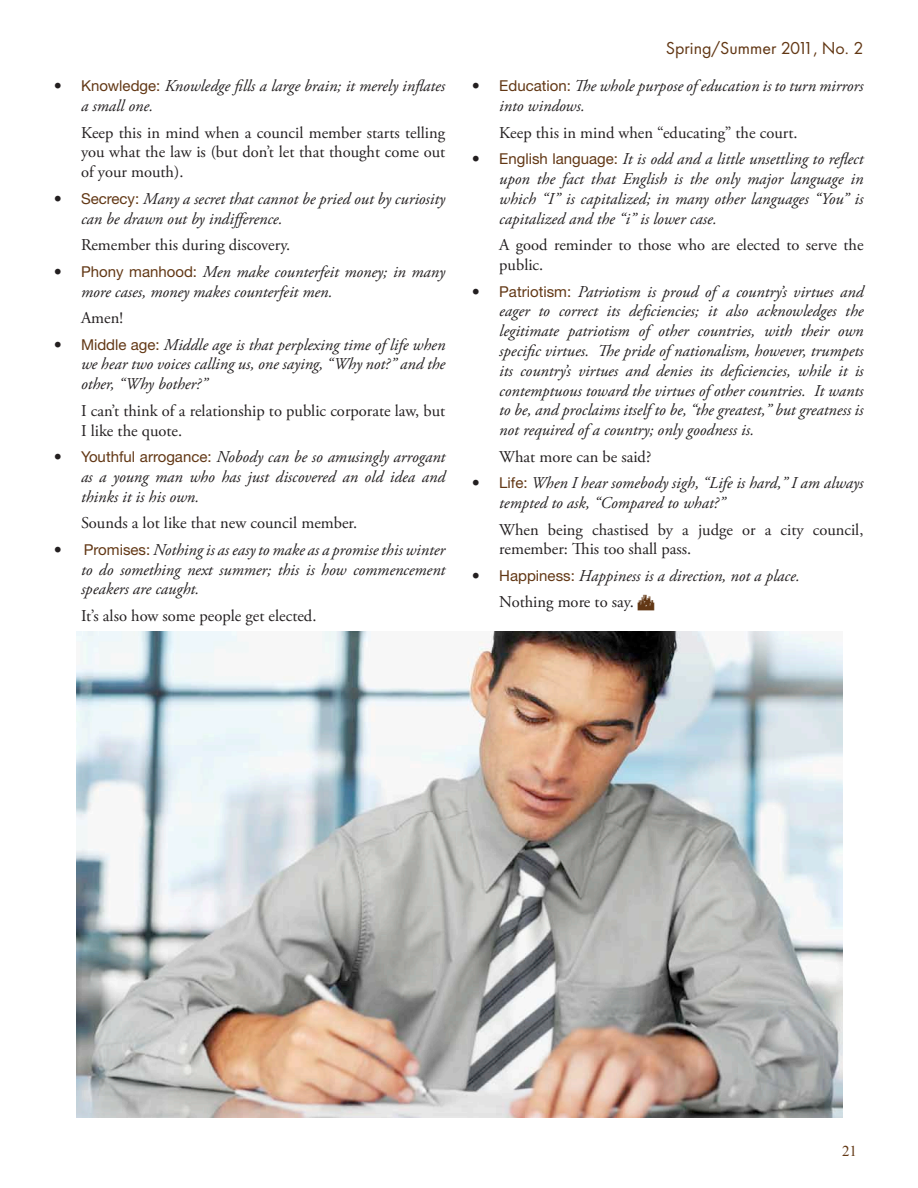
<style>
.page{position:relative;width:918px;height:1188px;background:#fff}
.page>*{position:absolute;margin:0;border:0;box-sizing:border-box;transform-origin:0 0}
.t1{font:18px "Futura Book DTC";color:#623714}
.t2{font:italic 16.5px/19.8px "Adobe Garamond Pro";color:#231f20}
.comment{font:16.5px/19.8px "Adobe Garamond Pro";color:#231f20}
.t3{font:15px "Times New Roman";color:#623714}
.s1{font-family:"Tahoma";font-style:normal}
.s2{font-family:"Helvetica Neue LT Std";font-style:normal;font-size:15px;color:#623714}
</style>
<div class="page">
<img style="left:76px;top:632px;width:767px;height:486px">
<p class="t2" style="left:81px;top:77px;width:366px;text-indent:-27px"><span class="s1">•</span> <span class="s2">Knowledge:</span> Knowledge fills a large brain; it merely inflates a small one.</p>
<p class="comment" style="left:81px;top:123px;width:366px;text-align:justify">Keep this in mind when a council member starts telling you what the law is (but don’t let that thought come out of your mouth).</p>
<p class="t2" style="left:81px;top:189px;width:366px;text-indent:-27px"><span class="s1">•</span> <span class="s2">Secrecy:</span> Many a secret that cannot be pried out by curiosity can be drawn out by indifference.</p>
<p class="comment" style="left:81px;top:236px;width:211px">Remember this during discovery.</p>
<p class="t2" style="left:81px;top:262px;width:366px;text-indent:-27px"><span class="s1">•</span> <span class="s2">Phony manhood:</span> Men make counterfeit money; in many more cases, money makes counterfeit men.</p>
<p class="comment" style="left:81px;top:309px;width:44px">Amen!</p>
<p class="t2" style="left:81px;top:335px;width:366px;text-align:justify;text-indent:-27px"><span class="s1">•</span> <span class="s2">Middle age:</span> Middle age is that perplexing time of life when we hear two voices calling us, one saying, “Why not?” and the other, “Why bother?”</p>
<p class="comment" style="left:81px;top:401px;width:366px">I can’t think of a relationship to public corporate law, but<br>I like the quote.</p>
<p class="t2" style="left:81px;top:447px;width:366px;text-align:justify;text-indent:-27px"><span class="s1">•</span> <span class="s2">Youthful arrogance:</span> Nobody can be so amusingly arrogant as a young man who has just discovered an old idea and thinks it is his own.</p>
<p class="comment" style="left:81px;top:514px;width:278px">Sounds a lot like that new council member.</p>
<p class="t2" style="left:81px;top:540px;width:366px;text-align:justify;text-indent:-27px"><span class="s1">•</span> <span class="s2">Promises:</span> Nothing is as easy to make as a promise this winter to do something next summer; this is how commencement speakers are caught.</p>
<p class="comment" style="left:81px;top:606px;width:237px">It’s also how some people get elected.</p>
<p class="t1" style="left:666px;top:38px;width:199px">Spring/Summer 2011, No. 2</p>
<p class="t2" style="left:499px;top:77px;width:366px;text-indent:-27px"><span class="s1">•</span> <span class="s2">Education:</span> The whole purpose of education is to turn mirrors into windows.</p>
<p class="comment" style="left:499px;top:123px;width:300px">Keep this in mind when “educating” the court.</p>
<p class="t2" style="left:499px;top:150px;width:366px;text-align:justify;text-indent:-27px"><span class="s1">•</span> <span class="s2">English language:</span> It is odd and a little unsettling to reflect upon the fact that English is the only major language in which “I” is capitalized; in many other languages “You” is capitalized and the “i” is lower case.</p>
<p class="comment" style="left:499px;top:236px;width:366px">A good reminder to those who are elected to serve the public.</p>
<p class="t2" style="left:499px;top:282px;width:366px;text-align:justify;text-indent:-27px"><span class="s1">•</span> <span class="s2">Patriotism:</span> Patriotism is proud of a country’s virtues and eager to correct its deficiencies; it also acknowledges the legitimate patriotism of other countries, with their own specific virtues. The pride of nationalism, however, trumpets its country’s virtues and denies its deficiencies, while it is contemptuous toward the virtues of other countries. It wants to be, and proclaims itself to be, “the greatest,” but greatness is not required of a country; only goodness is.</p>
<p class="comment" style="left:499px;top:447px;width:154px">What more can be said?</p>
<p class="t2" style="left:499px;top:474px;width:366px;text-indent:-27px"><span class="s1">•</span> <span class="s2">Life:</span> When I hear somebody sigh, “Life is hard,” I am always tempted to ask, “Compared to what?”</p>
<p class="comment" style="left:499px;top:520px;width:366px">When being chastised by a judge or a city council, remember: This too shall pass.</p>
<p class="t2" style="left:472px;top:566px;width:329px"><span class="s1">•</span> <span class="s2">Happiness:</span> Happiness is a direction, not a place.</p>
<p class="comment" style="left:499px;top:593px;width:136px">Nothing more to say.</p>
<p class="t3" style="left:842px;top:1141px;width:16px">21</p>
</div>
